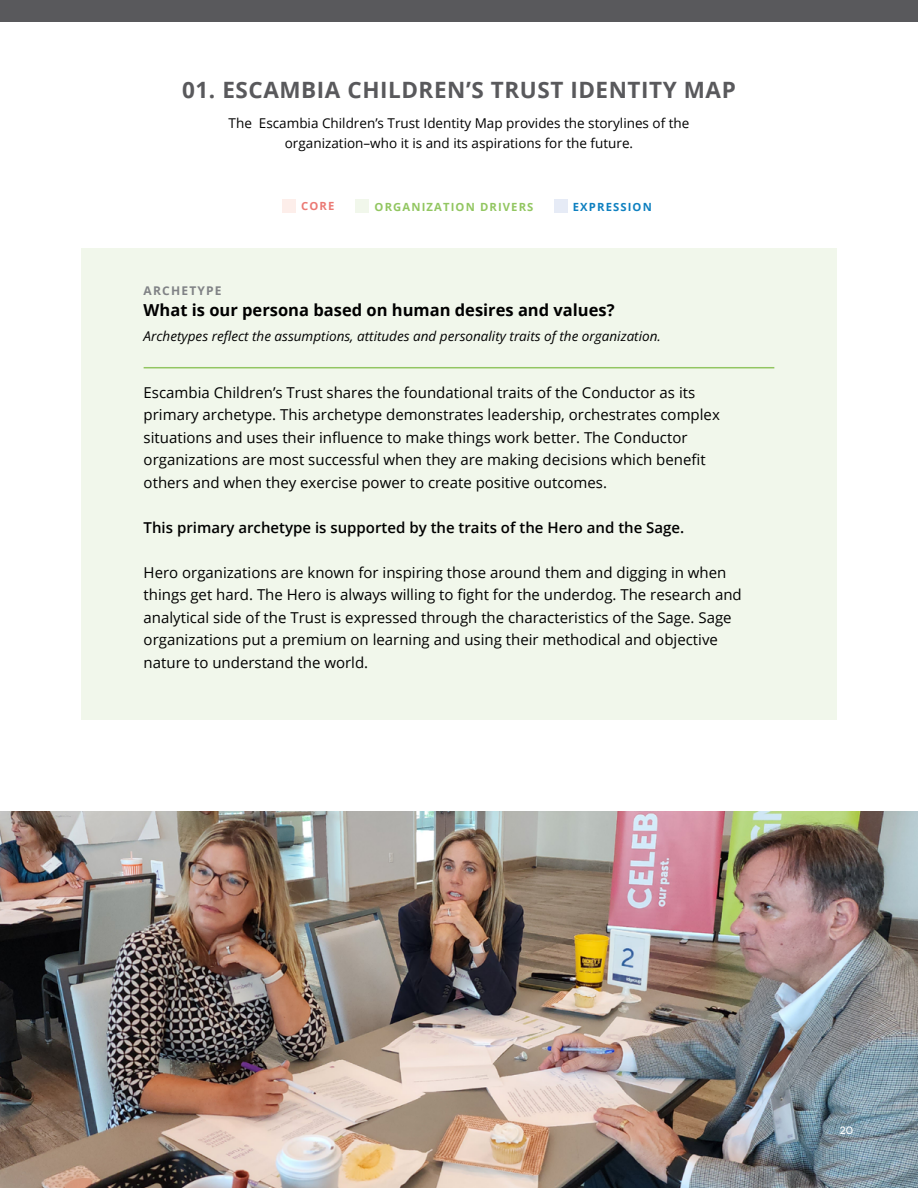
<style>
.page{position:relative;width:918px;height:1188px;background:#fff}
.page>*{position:absolute;margin:0;border:0;box-sizing:border-box;transform-origin:0 0}
.t1{font:700 22.5px "Open Sans";letter-spacing:.025em;color:#59595c}
.t2{font:700 16.5px "Open Sans";color:#000}
.t3{font:15px/22.5px "Open Sans";color:#000}
.t4{font:600 15px "Open Sans";color:#000}
.t5{font:13.5px/20.2px "Open Sans";color:#000;text-align:center}
.t6{font:italic 13.5px "Open Sans";color:#000}
.t7{font:700 12px "Open Sans";letter-spacing:.1em;color:#808285}
.t8{font:700 11.25px "Open Sans";letter-spacing:.1em;color:#92c661}
.t9{font:700 11.25px "Open Sans";letter-spacing:.1em;color:#0e80c0}
.t10{font:700 11.25px "Open Sans";color:#eb7974}
.t11{font:500 10.5px "DM Sans";color:#fff}
</style>
<div class="page">
<div style="left:81px;top:248px;width:756px;height:472px;background:#f1f7eb"></div>
<hr style="left:144px;top:367px;width:630px;height:1px;background:#92c661">
<div style="left:0;top:0;width:918px;height:22px;background:#59595c"></div>
<div style="left:282px;top:200px;width:14px;height:13px;background:#fdeeea"></div>
<div style="left:554px;top:200px;width:13px;height:13px;background:#e6ebf6"></div>
<div style="left:356px;top:200px;width:13px;height:13px;background:#f1f7eb"></div>
<img style="left:0;top:811px;width:918px;height:377px">
<h1 class="t1" style="left:182px;top:74px;width:555px">01. ESCAMBIA CHILDREN’S TRUST IDENTITY MAP</h1>
<p class="t5" style="left:229px;top:113px;width:462px">The Escambia Children’s Trust Identity Map provides the storylines of the organization–who it is and its aspirations for the future.</p>
<p class="t10" style="left:301px;top:197px;width:35px">CORE</p>
<p class="t8" style="left:375px;top:199px;width:160px">ORGANIZATION DRIVERS</p>
<p class="t9" style="left:573px;top:199px;width:80px">EXPRESSION</p>
<p class="t7" style="left:144px;top:282px;width:80px">ARCHETYPE</p>
<p class="t2" style="left:144px;top:298px;width:472px">What is our persona based on human desires and values?</p>
<p class="t6" style="left:144px;top:327px;width:519px">Archetypes reflect the assumptions, attitudes and personality traits of the organization.</p>
<p class="t3" style="left:144px;top:381px;width:578px">Escambia Children’s Trust shares the foundational traits of the Conductor as its primary archetype. This archetype demonstrates leadership, orchestrates complex situations and uses their influence to make things work better. The Conductor organizations are most successful when they are making decisions which benefit others and when they exercise power to create positive outcomes.</p>
<p class="t4" style="left:144px;top:517px;width:542px">This primary archetype is supported by the traits of the Hero and the Sage.</p>
<p class="t3" style="left:144px;top:561px;width:600px">Hero organizations are known for inspiring those around them and digging in when things get hard. The Hero is always willing to fight for the underdog. The research and analytical side of the Trust is expressed through the characteristics of the Sage. Sage organizations put a premium on learning and using their methodical and objective nature to understand the world.</p>
<p class="t11" style="left:840px;top:1123px;width:15px">20</p>
</div>
